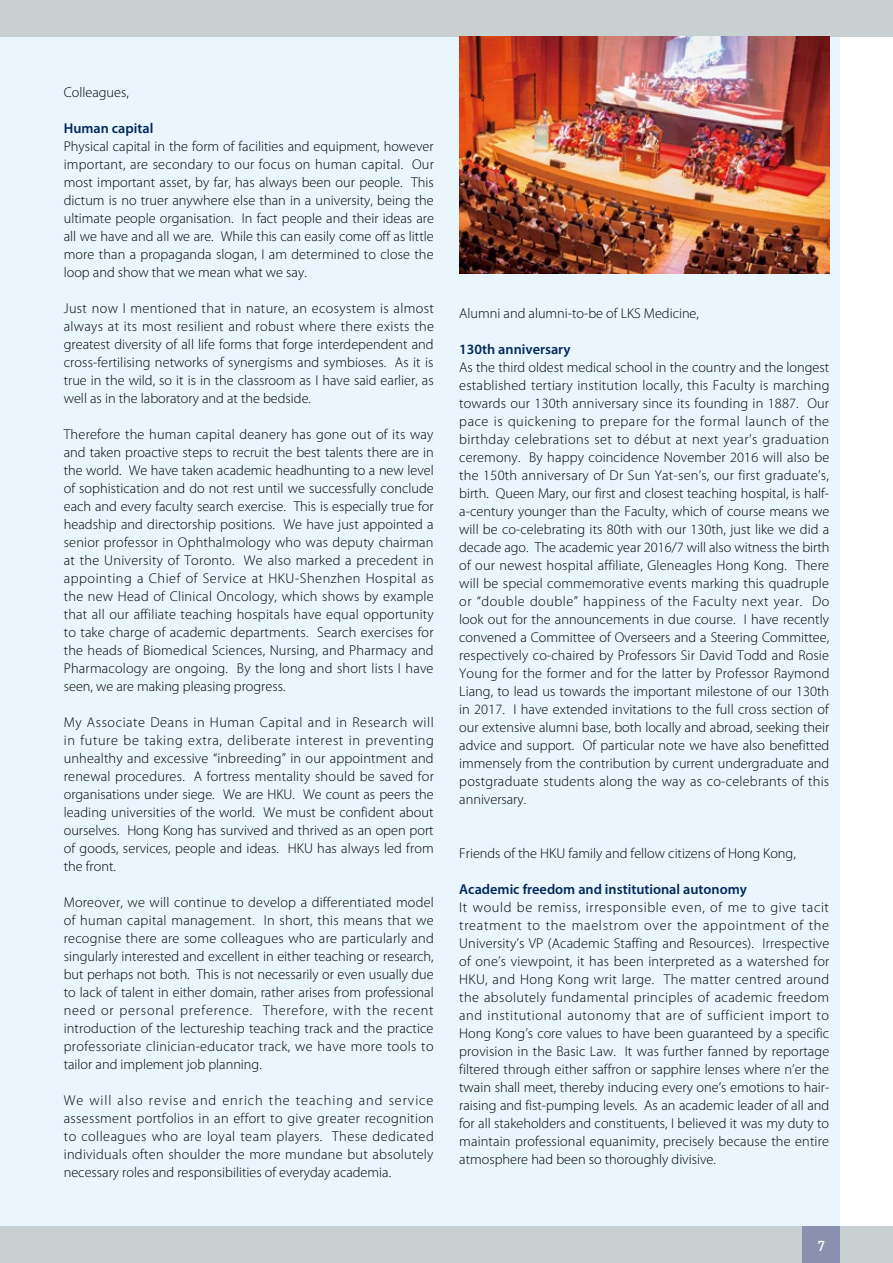
<style>
.page{position:relative;width:893px;height:1263px;background:#fff}
.page>*{position:absolute;margin:0;border:0;box-sizing:border-box;transform-origin:0 0}
.t1{font:300 14.25px/18px "Myriad Pro";color:#000;text-align:justify}
.t2{font:600 14.25px "Myriad Pro";color:#002859}
.t3{font:500 14.25px "DIN";color:#fff}
</style>
<div class="page">
<div style="left:0;top:36px;width:840px;height:1190px;background:#eaf6fd"></div>
<div style="left:0;top:1226px;width:893px;height:37px;background:#c8d0d2"></div>
<div style="left:802px;top:1226px;width:38px;height:37px;background:#8a90ad"></div>
<div style="left:0;top:0;width:893px;height:37px;background:#c8d0d2"></div>
<img style="left:459px;top:37px;width:370px;height:236px">
<p class="t1" style="left:64px;top:83px;width:67px">Colleagues,</p>
<p class="t2" style="left:64px;top:120px;width:91px">Human capital</p>
<p class="t1" style="left:64px;top:137px;width:372px">Physical capital in the form of facilities and equipment, however important, are secondary to our focus on human capital. Our most important asset, by far, has always been our people. This dictum is no truer anywhere else than in a university, being the ultimate people organisation. In fact people and their ideas are all we have and all we are. While this can easily come off as little more than a propaganda slogan, I am determined to close the loop and show that we mean what we say.</p>
<p class="t1" style="left:64px;top:299px;width:372px">Just now I mentioned that in nature, an ecosystem is almost always at its most resilient and robust where there exists the greatest diversity of all life forms that forge interdependent and cross-fertilising networks of synergisms and symbioses. As it is true in the wild, so it is in the classroom as I have said earlier, as well as in the laboratory and at the bedside.</p>
<p class="t1" style="left:64px;top:425px;width:372px">Therefore the human capital deanery has gone out of its way and taken proactive steps to recruit the best talents there are in the world. We have taken academic headhunting to a new level of sophistication and do not rest until we successfully conclude each and every faculty search exercise. This is especially true for headship and directorship positions. We have just appointed a senior professor in Ophthalmology who was deputy chairman at the University of Toronto. We also marked a precedent in appointing a Chief of Service at HKU-Shenzhen Hospital as the new Head of Clinical Oncology, which shows by example that all our affiliate teaching hospitals have equal opportunity to take charge of academic departments. Search exercises for the heads of Biomedical Sciences, Nursing, and Pharmacy and Pharmacology are ongoing. By the long and short lists I have seen, we are making pleasing progress.</p>
<p class="t1" style="left:64px;top:713px;width:372px">My Associate Deans in Human Capital and in Research will in future be taking extra, deliberate interest in preventing unhealthy and excessive “inbreeding” in our appointment and renewal procedures. A fortress mentality should be saved for organisations under siege. We are HKU. We count as peers the leading universities of the world. We must be confident about ourselves. Hong Kong has survived and thrived as an open port of goods, services, people and ideas. HKU has always led from the front.</p>
<p class="t1" style="left:64px;top:893px;width:372px">Moreover, we will continue to develop a differentiated model of human capital management. In short, this means that we recognise there are some colleagues who are particularly and singularly interested and excellent in either teaching or research, but perhaps not both. This is not necessarily or even usually due to lack of talent in either domain, rather arises from professional need or personal preference. Therefore, with the recent introduction of the lectureship teaching track and the practice professoriate clinician-educator track, we have more tools to tailor and implement job planning.</p>
<p class="t1" style="left:64px;top:1091px;width:372px">We will also revise and enrich the teaching and service assessment portfolios in an effort to give greater recognition to colleagues who are loyal team players. These dedicated individuals often shoulder the more mundane but absolutely necessary roles and responsibilities of everyday academia.</p>
<p class="t1" style="left:459px;top:304px;width:241px">Alumni and alumni-to-be of LKS Medicine,</p>
<p class="t2" style="left:459px;top:341px;width:113px">130th anniversary</p>
<p class="t1" style="left:459px;top:358px;width:372px">As the third oldest medical school in the country and the longest established tertiary institution locally, this Faculty is marching towards our 130th anniversary since its founding in 1887. Our pace is quickening to prepare for the formal launch of the birthday celebrations set to début at next year’s graduation ceremony. By happy coincidence November 2016 will also be the 150th anniversary of Dr Sun Yat-sen’s, our first graduate’s, birth. Queen Mary, our first and closest teaching hospital, is half&shy;a-century younger than the Faculty, which of course means we will be co-celebrating its 80th with our 130th, just like we did a decade ago. The academic year 2016/7 will also witness the birth of our newest hospital affiliate, Gleneagles Hong Kong. There will be special commemorative events marking this quadruple or “double double” happiness of the Faculty next year. Do look out for the announcements in due course. I have recently convened a Committee of Overseers and a Steering Committee, respectively co-chaired by Professors Sir David Todd and Rosie Young for the former and for the latter by Professor Raymond Liang, to lead us towards the important milestone of our 130th in 2017. I have extended invitations to the full cross section of our extensive alumni base, both locally and abroad, seeking their advice and support. Of particular note we have also benefitted immensely from the contribution by current undergraduate and postgraduate students along the way as co-celebrants of this anniversary.</p>
<p class="t1" style="left:459px;top:844px;width:338px">Friends of the HKU family and fellow citizens of Hong Kong,</p>
<p class="t2" style="left:459px;top:881px;width:289px">Academic freedom and institutional autonomy</p>
<p class="t1" style="left:459px;top:898px;width:372px">It would be remiss, irresponsible even, of me to give tacit treatment to the maelstrom over the appointment of the University’s VP (Academic Staffing and Resources). Irrespective of one’s viewpoint, it has been interpreted as a watershed for HKU, and Hong Kong writ large. The matter centred around the absolutely fundamental principles of academic freedom and institutional autonomy that are of sufficient import to Hong Kong’s core values to have been guaranteed by a specific provision in the Basic Law. It was further fanned by reportage filtered through either saffron or sapphire lenses where n’er the twain shall meet, thereby inducing every one’s emotions to hair&shy;raising and fist-pumping levels. As an academic leader of all and for all stakeholders and constituents, I believed it was my duty to maintain professional equanimity, precisely because the entire atmosphere had been so thoroughly divisive.</p>
<p class="t3" style="left:817px;top:1237px;width:9px">7</p>
</div>
